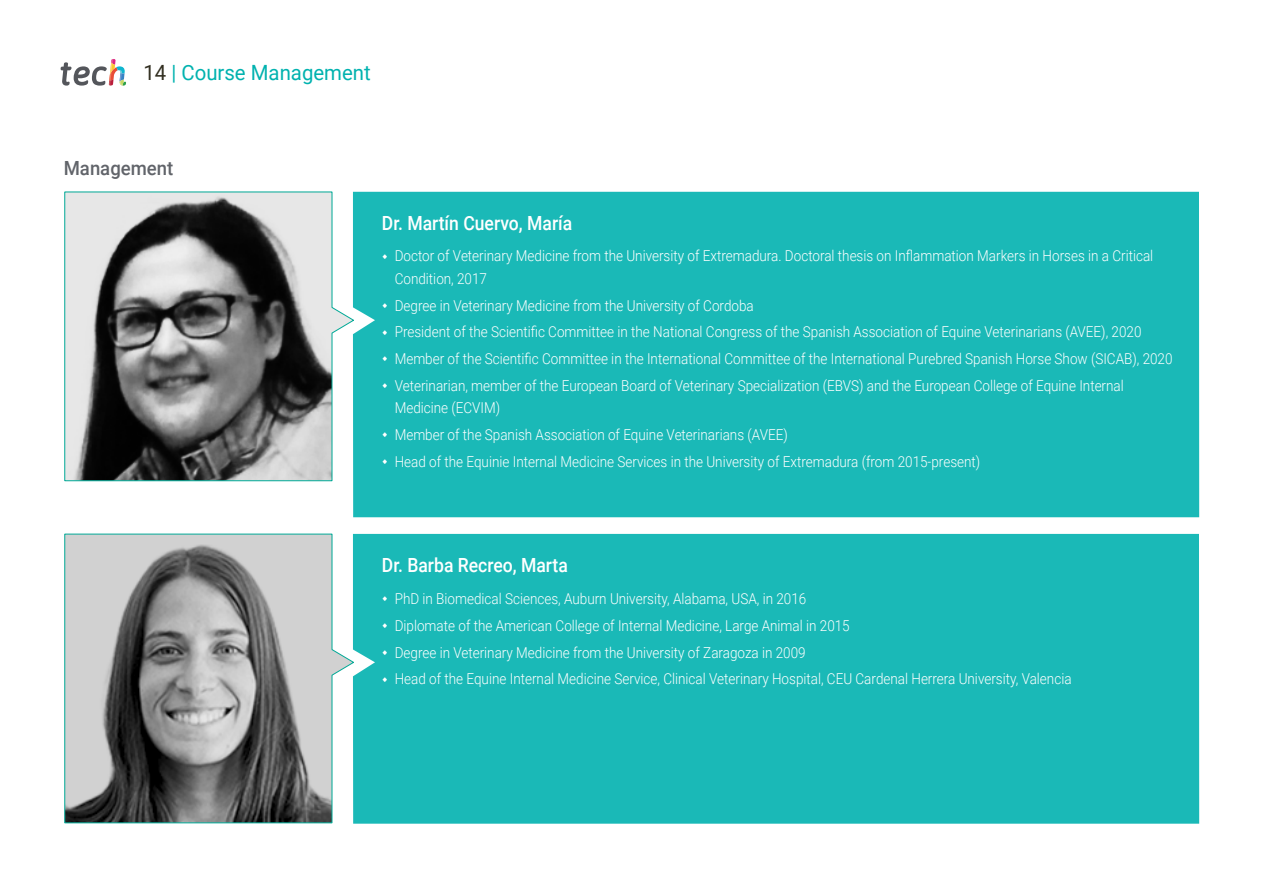
<style>
.page{position:relative;width:1263px;height:893px;background:#fff}
.page>*{position:absolute;margin:0;border:0;box-sizing:border-box;transform-origin:0 0}
.t1{font:21px "Roboto";color:#00b2af}
.t2{font:500 19.5px "Roboto";color:#fff;scale:.9 1}
.t3{font:500 19.5px "Roboto";color:#61646a;scale:.95 1}
.t4{font:300 15px/26.7px "Roboto";color:#fff;scale:.9 1}
.s1{color:#312e20}
</style>
<div class="page">
<svg style="left:61px;top:59px;width:65px;height:27px"></svg>
<div style="left:353px;top:192px;width:846px;height:325px;background:#1ab9b7"></div>
<div style="left:353px;top:534px;width:846px;height:290px;background:#1ab9b7"></div>
<svg style="left:64px;top:192px;width:290px;height:289px"></svg>
<svg style="left:64px;top:534px;width:290px;height:289px"></svg>
<svg style="left:383px;top:254px;width:4px;height:5px"></svg>
<svg style="left:383px;top:303px;width:4px;height:5px"></svg>
<svg style="left:383px;top:330px;width:4px;height:5px"></svg>
<svg style="left:383px;top:356px;width:4px;height:5px"></svg>
<svg style="left:383px;top:383px;width:4px;height:5px"></svg>
<svg style="left:383px;top:432px;width:4px;height:5px"></svg>
<svg style="left:383px;top:459px;width:4px;height:5px"></svg>
<svg style="left:383px;top:596px;width:4px;height:5px"></svg>
<svg style="left:383px;top:623px;width:4px;height:5px"></svg>
<svg style="left:383px;top:650px;width:4px;height:5px"></svg>
<svg style="left:383px;top:677px;width:4px;height:5px"></svg>
<h1 class="t1" style="left:144px;top:57px;width:229px"><span class="s1">14</span> | Course Management</h1>
<h2 class="t3" style="left:64px;top:154px;width:117px">Management</h2>
<h2 class="t2" style="left:382px;top:209px;width:213px">Dr. Martín Cuervo, María</h2>
<p class="t4" style="left:395px;top:244px;width:844px;line-height:22.5px">Doctor of Veterinary Medicine from the University of Extremadura. Doctoral thesis on Inflammation Markers in Horses in a Critical<br>Condition, 2017</p>
<p class="t4" style="left:395px;top:291px;width:866px">Degree in Veterinary Medicine from the University of Cordoba<br>President of the Scientific Committee in the National Congress of the Spanish Association of Equine Veterinarians (AVEE), 2020<br>Member of the Scientific Committee in the International Committee of the International Purebred Spanish Horse Show (SICAB), 2020<br>Veterinarian, member of the European Board of Veterinary Specialization (EBVS) and the European College of Equine Internal</p>
<p class="t4" style="left:395px;top:394px;width:652px">Medicine (ECVIM)<br>Member of the Spanish Association of Equine Veterinarians (AVEE)<br>Head of the Equinie Internal Medicine Services in the University of Extremadura (from 2015-present)</p>
<h2 class="t2" style="left:382px;top:552px;width:208px">Dr. Barba Recreo, Marta</h2>
<p class="t4" style="left:395px;top:585px;width:754px">PhD in Biomedical Sciences, Auburn University, Alabama, USA, in 2016<br>Diplomate of the American College of Internal Medicine, Large Animal in 2015<br>Degree in Veterinary Medicine from the University of Zaragoza in 2009<br>Head of the Equine Internal Medicine Service, Clinical Veterinary Hospital, CEU Cardenal Herrera University, Valencia</p>
</div>
